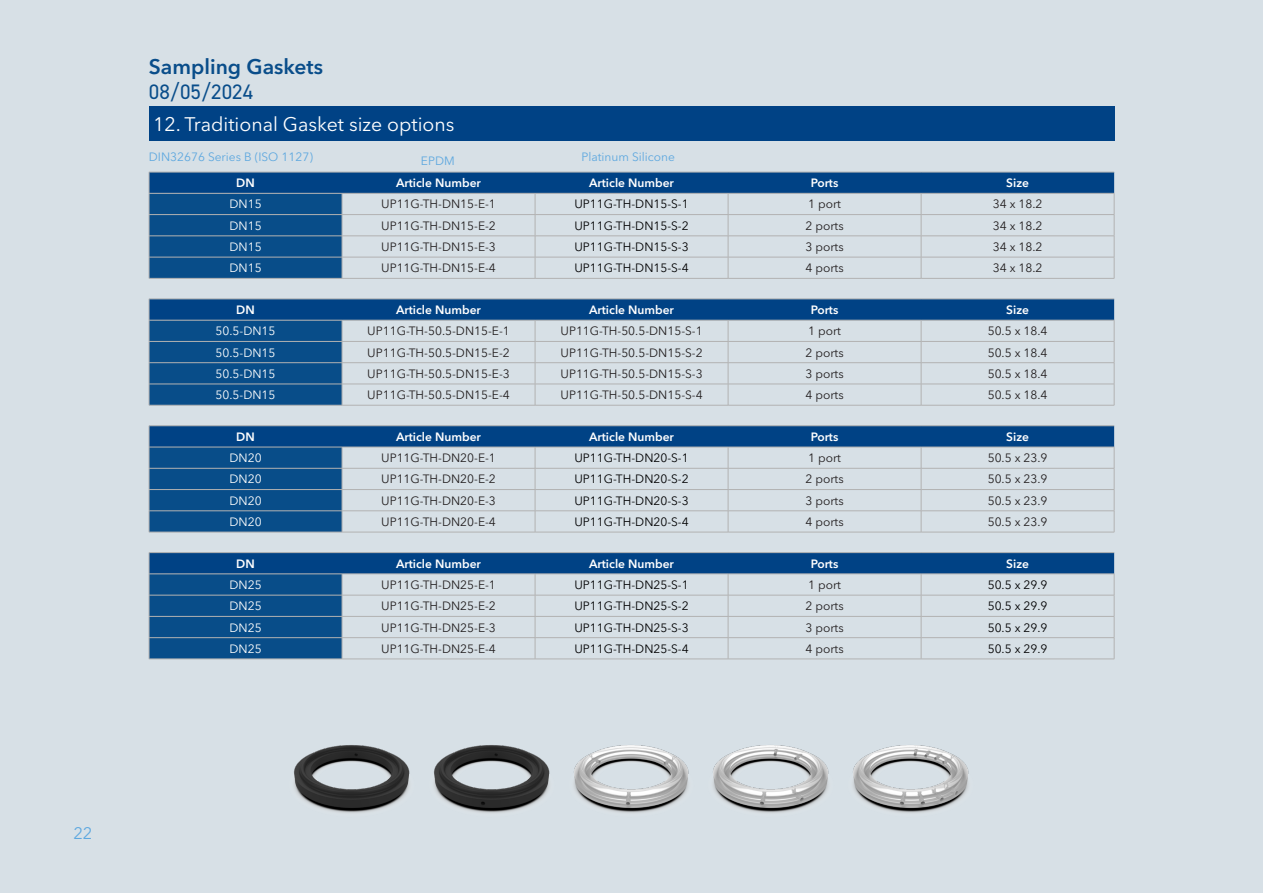
<style>
.page{position:relative;width:1263px;height:893px;background:#d7e0e6}
.page>*{position:absolute;margin:0;border:0;box-sizing:border-box;transform-origin:0 0}
.t1{font:600 21px "Avenir Next LT Pro";color:#094d8a}
.t2{font:21px "DIN2014";color:#094d8a}
.Kop_Tekst{font:19.5px "Avenir Next LT Pro";color:#fff}
.t3{font:16.5px "Avenir Next LT Pro";color:#5ea8df}
.t4{font:12px "Avenir Next LT Pro";color:#231f20}
.t5{font:12px "Avenir Next LT Pro";color:#000001}
.t6{font:600 12px "Avenir Next LT Pro";color:#fff}
.t7{font:12px "Avenir Next LT Pro";color:#fff}
.t8{font:12px "Avenir Next LT Pro";color:#5ea8df}
</style>
<div class="page">
<svg style="left:149px;top:172px;width:966px;height:106px;background:#8ca9c2"></svg>
<hr style="left:149px;top:278px;width:193px;height:1px;background:#b2b2b2">
<hr style="left:342px;top:278px;width:193px;height:1px;background:#b2b2b2">
<hr style="left:535px;top:278px;width:193px;height:1px;background:#b2b2b2">
<hr style="left:728px;top:278px;width:193px;height:1px;background:#b2b2b2">
<hr style="left:921px;top:278px;width:193px;height:1px;background:#b2b2b2">
<svg style="left:149px;top:299px;width:966px;height:106px;background:#8ca9c2"></svg>
<hr style="left:149px;top:405px;width:193px;height:1px;background:#b2b2b2">
<hr style="left:342px;top:405px;width:193px;height:1px;background:#b2b2b2">
<hr style="left:535px;top:405px;width:193px;height:1px;background:#b2b2b2">
<hr style="left:728px;top:405px;width:193px;height:1px;background:#b2b2b2">
<hr style="left:921px;top:405px;width:193px;height:1px;background:#b2b2b2">
<hr style="left:149px;top:425px;width:193px;height:1px;background:#b2b2b2">
<hr style="left:342px;top:425px;width:193px;height:1px;background:#b2b2b2">
<hr style="left:535px;top:425px;width:193px;height:1px;background:#b2b2b2">
<hr style="left:728px;top:425px;width:193px;height:1px;background:#b2b2b2">
<hr style="left:921px;top:425px;width:193px;height:1px;background:#b2b2b2">
<svg style="left:149px;top:426px;width:966px;height:106px;background:#8ca9c2"></svg>
<hr style="left:149px;top:532px;width:193px;height:1px;background:#b2b2b2">
<hr style="left:342px;top:532px;width:193px;height:1px;background:#b2b2b2">
<hr style="left:535px;top:532px;width:193px;height:1px;background:#b2b2b2">
<hr style="left:728px;top:532px;width:193px;height:1px;background:#b2b2b2">
<hr style="left:921px;top:532px;width:193px;height:1px;background:#b2b2b2">
<hr style="left:149px;top:552px;width:193px;height:1px;background:#b2b2b2">
<hr style="left:342px;top:552px;width:193px;height:1px;background:#b2b2b2">
<hr style="left:535px;top:552px;width:193px;height:1px;background:#b2b2b2">
<hr style="left:728px;top:552px;width:193px;height:1px;background:#b2b2b2">
<hr style="left:921px;top:552px;width:193px;height:1px;background:#b2b2b2">
<svg style="left:149px;top:553px;width:966px;height:106px;background:#8ca9c2"></svg>
<hr style="left:149px;top:659px;width:193px;height:1px;background:#b2b2b2">
<hr style="left:342px;top:659px;width:193px;height:1px;background:#b2b2b2">
<hr style="left:535px;top:659px;width:193px;height:1px;background:#b2b2b2">
<hr style="left:728px;top:659px;width:193px;height:1px;background:#b2b2b2">
<hr style="left:921px;top:659px;width:193px;height:1px;background:#b2b2b2">
<div style="left:149px;top:106px;width:965px;height:34px;background:#004285"></div>
<img style="left:282px;top:723px;width:699px;height:107px">
<p class="t1" style="left:149px;top:54px;width:176px">Sampling Gaskets</p>
<p class="t2" style="left:149px;top:79px;width:106px">08/05/2024</p>
<p class="Kop_Tekst" style="left:153px;top:112px;width:303px">12. Traditional Gasket size options</p>
<p class="t8" style="left:149px;top:149px;width:166px">DIN32676 Series B (ISO 1127)</p>
<p class="t8" style="left:421px;top:154px;width:35px">EPDM</p>
<p class="t8" style="left:581px;top:149px;width:95px">Platinum Silicone</p>
<p class="t6" style="left:236px;top:176px;width:20px">DN</p>
<p class="t6" style="left:396px;top:176px;width:86px">Article Number</p>
<p class="t6" style="left:589px;top:176px;width:86px">Article Number</p>
<p class="t6" style="left:811px;top:176px;width:29px">Ports</p>
<p class="t6" style="left:1006px;top:176px;width:24px">Size</p>
<p class="t7" style="left:229px;top:197px;width:34px">DN15</p>
<p class="t4" style="left:381px;top:197px;width:116px">UP11G-TH-DN15-E-1</p>
<p class="t5" style="left:574px;top:197px;width:116px">UP11G-TH-DN15-S-1</p>
<p class="t4" style="left:808px;top:197px;width:34px">1 port</p>
<p class="t4" style="left:993px;top:197px;width:51px">34 x 18.2</p>
<p class="t7" style="left:229px;top:218px;width:34px">DN15</p>
<p class="t4" style="left:381px;top:218px;width:116px">UP11G-TH-DN15-E-2</p>
<p class="t5" style="left:574px;top:218px;width:116px">UP11G-TH-DN15-S-2</p>
<p class="t4" style="left:805px;top:218px;width:40px">2 ports</p>
<p class="t4" style="left:993px;top:218px;width:51px">34 x 18.2</p>
<p class="t7" style="left:229px;top:240px;width:34px">DN15</p>
<p class="t4" style="left:381px;top:240px;width:116px">UP11G-TH-DN15-E-3</p>
<p class="t5" style="left:574px;top:240px;width:116px">UP11G-TH-DN15-S-3</p>
<p class="t4" style="left:805px;top:240px;width:40px">3 ports</p>
<p class="t4" style="left:993px;top:240px;width:51px">34 x 18.2</p>
<p class="t7" style="left:229px;top:261px;width:34px">DN15</p>
<p class="t4" style="left:381px;top:261px;width:116px">UP11G-TH-DN15-E-4</p>
<p class="t5" style="left:574px;top:261px;width:116px">UP11G-TH-DN15-S-4</p>
<p class="t4" style="left:805px;top:261px;width:40px">4 ports</p>
<p class="t4" style="left:993px;top:261px;width:51px">34 x 18.2</p>
<p class="t6" style="left:236px;top:303px;width:20px">DN</p>
<p class="t6" style="left:396px;top:303px;width:86px">Article Number</p>
<p class="t6" style="left:589px;top:303px;width:86px">Article Number</p>
<p class="t6" style="left:811px;top:303px;width:29px">Ports</p>
<p class="t6" style="left:1006px;top:303px;width:24px">Size</p>
<p class="t7" style="left:216px;top:324px;width:62px">50.5-DN15</p>
<p class="t4" style="left:367px;top:324px;width:144px">UP11G-TH-50.5-DN15-E-1</p>
<p class="t4" style="left:560px;top:324px;width:144px">UP11G-TH-50.5-DN15-S-1</p>
<p class="t4" style="left:808px;top:324px;width:34px">1 port</p>
<p class="t4" style="left:988px;top:324px;width:61px">50.5 x 18.4</p>
<p class="t7" style="left:216px;top:345px;width:62px">50.5-DN15</p>
<p class="t4" style="left:367px;top:345px;width:144px">UP11G-TH-50.5-DN15-E-2</p>
<p class="t4" style="left:560px;top:345px;width:144px">UP11G-TH-50.5-DN15-S-2</p>
<p class="t4" style="left:805px;top:345px;width:40px">2 ports</p>
<p class="t4" style="left:988px;top:345px;width:61px">50.5 x 18.4</p>
<p class="t7" style="left:216px;top:366px;width:62px">50.5-DN15</p>
<p class="t4" style="left:367px;top:366px;width:144px">UP11G-TH-50.5-DN15-E-3</p>
<p class="t4" style="left:560px;top:366px;width:144px">UP11G-TH-50.5-DN15-S-3</p>
<p class="t4" style="left:805px;top:366px;width:40px">3 ports</p>
<p class="t4" style="left:988px;top:366px;width:61px">50.5 x 18.4</p>
<p class="t7" style="left:216px;top:388px;width:62px">50.5-DN15</p>
<p class="t4" style="left:367px;top:388px;width:144px">UP11G-TH-50.5-DN15-E-4</p>
<p class="t4" style="left:560px;top:388px;width:144px">UP11G-TH-50.5-DN15-S-4</p>
<p class="t4" style="left:805px;top:388px;width:40px">4 ports</p>
<p class="t4" style="left:988px;top:388px;width:61px">50.5 x 18.4</p>
<p class="t6" style="left:236px;top:429px;width:20px">DN</p>
<p class="t6" style="left:396px;top:429px;width:86px">Article Number</p>
<p class="t6" style="left:589px;top:429px;width:86px">Article Number</p>
<p class="t6" style="left:811px;top:429px;width:29px">Ports</p>
<p class="t6" style="left:1006px;top:429px;width:24px">Size</p>
<p class="t7" style="left:229px;top:451px;width:34px">DN20</p>
<p class="t4" style="left:381px;top:451px;width:116px">UP11G-TH-DN20-E-1</p>
<p class="t5" style="left:574px;top:451px;width:116px">UP11G-TH-DN20-S-1</p>
<p class="t4" style="left:808px;top:451px;width:34px">1 port</p>
<p class="t4" style="left:988px;top:451px;width:61px">50.5 x 23.9</p>
<p class="t7" style="left:229px;top:472px;width:34px">DN20</p>
<p class="t4" style="left:381px;top:472px;width:116px">UP11G-TH-DN20-E-2</p>
<p class="t5" style="left:574px;top:472px;width:116px">UP11G-TH-DN20-S-2</p>
<p class="t4" style="left:805px;top:472px;width:40px">2 ports</p>
<p class="t4" style="left:988px;top:472px;width:61px">50.5 x 23.9</p>
<p class="t7" style="left:229px;top:493px;width:34px">DN20</p>
<p class="t4" style="left:381px;top:493px;width:116px">UP11G-TH-DN20-E-3</p>
<p class="t5" style="left:574px;top:493px;width:116px">UP11G-TH-DN20-S-3</p>
<p class="t4" style="left:805px;top:493px;width:40px">3 ports</p>
<p class="t4" style="left:988px;top:493px;width:61px">50.5 x 23.9</p>
<p class="t7" style="left:229px;top:515px;width:34px">DN20</p>
<p class="t4" style="left:381px;top:515px;width:116px">UP11G-TH-DN20-E-4</p>
<p class="t5" style="left:574px;top:515px;width:116px">UP11G-TH-DN20-S-4</p>
<p class="t4" style="left:805px;top:515px;width:40px">4 ports</p>
<p class="t4" style="left:988px;top:515px;width:61px">50.5 x 23.9</p>
<p class="t6" style="left:236px;top:556px;width:20px">DN</p>
<p class="t6" style="left:396px;top:556px;width:86px">Article Number</p>
<p class="t6" style="left:589px;top:556px;width:86px">Article Number</p>
<p class="t6" style="left:811px;top:556px;width:29px">Ports</p>
<p class="t6" style="left:1006px;top:556px;width:24px">Size</p>
<p class="t7" style="left:229px;top:578px;width:34px">DN25</p>
<p class="t4" style="left:381px;top:578px;width:116px">UP11G-TH-DN25-E-1</p>
<p class="t5" style="left:574px;top:578px;width:116px">UP11G-TH-DN25-S-1</p>
<p class="t4" style="left:808px;top:578px;width:34px">1 port</p>
<p class="t5" style="left:988px;top:578px;width:61px">50.5 x 29.9</p>
<p class="t7" style="left:229px;top:599px;width:34px">DN25</p>
<p class="t4" style="left:381px;top:599px;width:116px">UP11G-TH-DN25-E-2</p>
<p class="t5" style="left:574px;top:599px;width:116px">UP11G-TH-DN25-S-2</p>
<p class="t4" style="left:805px;top:599px;width:40px">2 ports</p>
<p class="t5" style="left:988px;top:599px;width:61px">50.5 x 29.9</p>
<p class="t7" style="left:229px;top:620px;width:34px">DN25</p>
<p class="t4" style="left:381px;top:620px;width:116px">UP11G-TH-DN25-E-3</p>
<p class="t5" style="left:574px;top:620px;width:116px">UP11G-TH-DN25-S-3</p>
<p class="t4" style="left:805px;top:620px;width:40px">3 ports</p>
<p class="t5" style="left:988px;top:620px;width:61px">50.5 x 29.9</p>
<p class="t7" style="left:229px;top:641px;width:34px">DN25</p>
<p class="t4" style="left:381px;top:641px;width:116px">UP11G-TH-DN25-E-4</p>
<p class="t5" style="left:574px;top:641px;width:116px">UP11G-TH-DN25-S-4</p>
<p class="t4" style="left:805px;top:641px;width:40px">4 ports</p>
<p class="t5" style="left:988px;top:641px;width:61px">50.5 x 29.9</p>
<p class="t3" style="left:73px;top:823px;width:21px">22</p>
</div>
